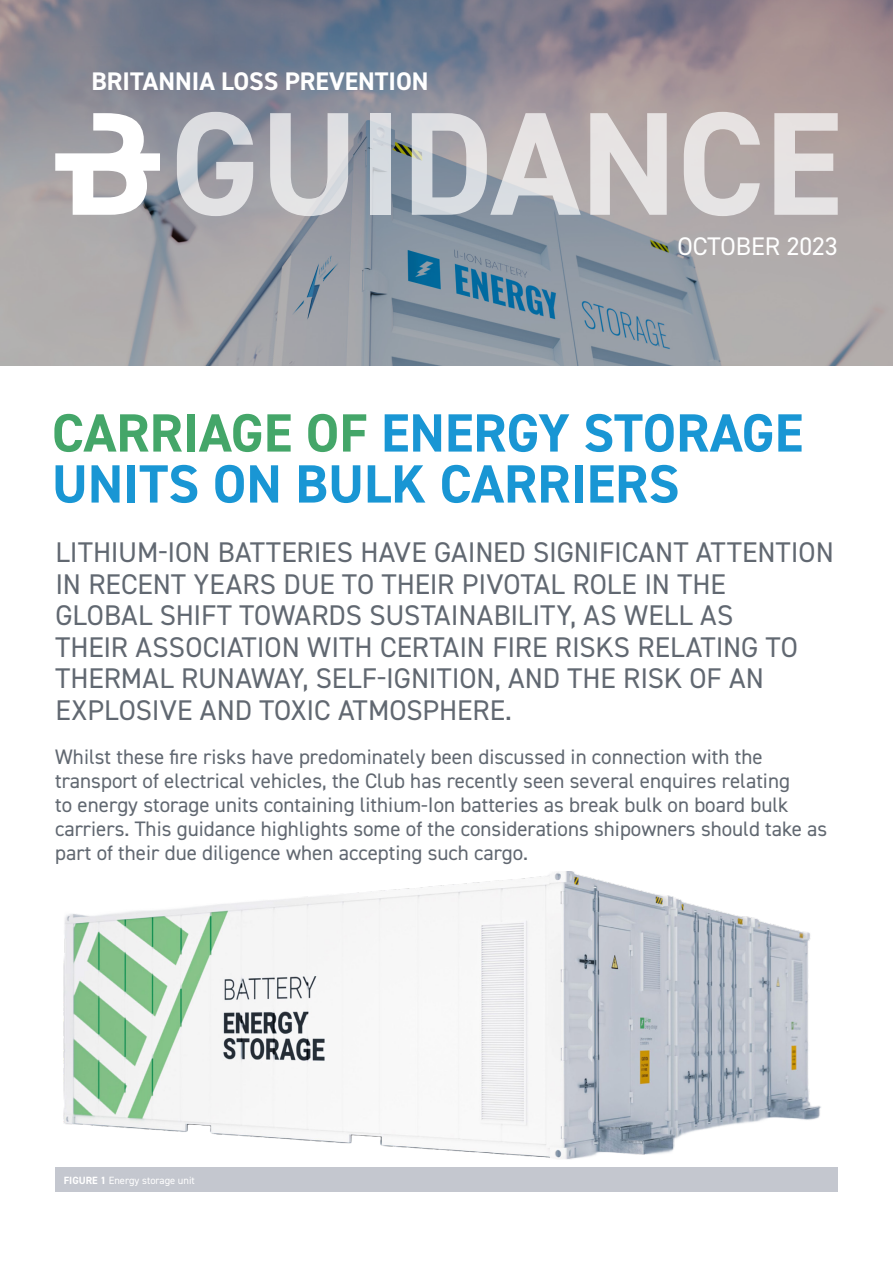
<style>
.page{position:relative;width:893px;height:1263px;background:#fff}
.page>*{position:absolute;margin:0;border:0;box-sizing:border-box;transform-origin:0 0}
.t1{font:700 54px/51px "DIN2014";color:#1996d4}
.t2{font:28.5px/31.5px "DIN2014";color:#616871}
.t3{font:700 25.5px "DIN2014";color:#fff}
.t4{font:25.5px "DIN2014";color:#fff}
.t5{font:21px/24px "DIN2014";color:#616871}
.t6{font:10.5px "DIN2014";color:#fff}
.s1{color:#44a669}
.s2{font-weight:700}
</style>
<div class="page">
<svg style="left:0;top:0;width:893px;height:365px;background:#93949d"></svg>
<svg style="left:55px;top:113px;width:105px;height:102px"></svg>
<svg style="left:177px;top:112px;width:76px;height:104px;background:#babcc3"></svg>
<svg style="left:270px;top:113px;width:78px;height:103px;background:#c1c1c6"></svg>
<div style="left:370px;top:113px;width:20px;height:102px;background:#d6dbe0"></div>
<svg style="left:412px;top:113px;width:169px;height:102px;background:#c0c0c4"></svg>
<svg style="left:590px;top:113px;width:77px;height:102px;background:#d4cfcf"></svg>
<svg style="left:684px;top:112px;width:76px;height:104px;background:#cac3c3"></svg>
<svg style="left:774px;top:113px;width:64px;height:102px;background:#d2cbcb"></svg>
<div style="left:55px;top:1167px;width:783px;height:25px;background:#c4c7cf"></div>
<img style="left:63px;top:872px;width:758px;height:288px">
<p class="t3" style="left:91px;top:64px;width:339px">BRITANNIA LOSS PREVENTION</p>
<p class="t4" style="left:677px;top:230px;width:162px">OCTOBER 2023</p>
<h1 class="t1" style="left:52px;top:407px;width:753px"><span class="s1">CARRIAGE OF</span> ENERGY STORAGE<br>UNITS ON BULK CARRIERS</h1>
<p class="t2" style="left:55px;top:536px;width:780px">LITHIUM-ION BATTERIES HAVE GAINED SIGNIFICANT ATTENTION IN RECENT YEARS DUE TO THEIR PIVOTAL ROLE IN THE<br>GLOBAL SHIFT TOWARDS SUSTAINABILITY, AS WELL AS<br>THEIR ASSOCIATION WITH CERTAIN FIRE RISKS RELATING TO THERMAL RUNAWAY, SELF-IGNITION, AND THE RISK OF AN EXPLOSIVE AND TOXIC ATMOSPHERE.</p>
<p class="t5" style="left:55px;top:744px;width:774px">Whilst these fire risks have predominately been discussed in connection with the transport of electrical vehicles, the Club has recently seen several enquires relating<br>to energy storage units containing lithium-Ion batteries as break bulk on board bulk carriers. This guidance highlights some of the considerations shipowners should take as part of their due diligence when accepting such cargo.</p>
<p class="t6" style="left:64px;top:1173px;width:133px"><span class="s2">FIGURE 1</span> Energy storage unit</p>
</div>
